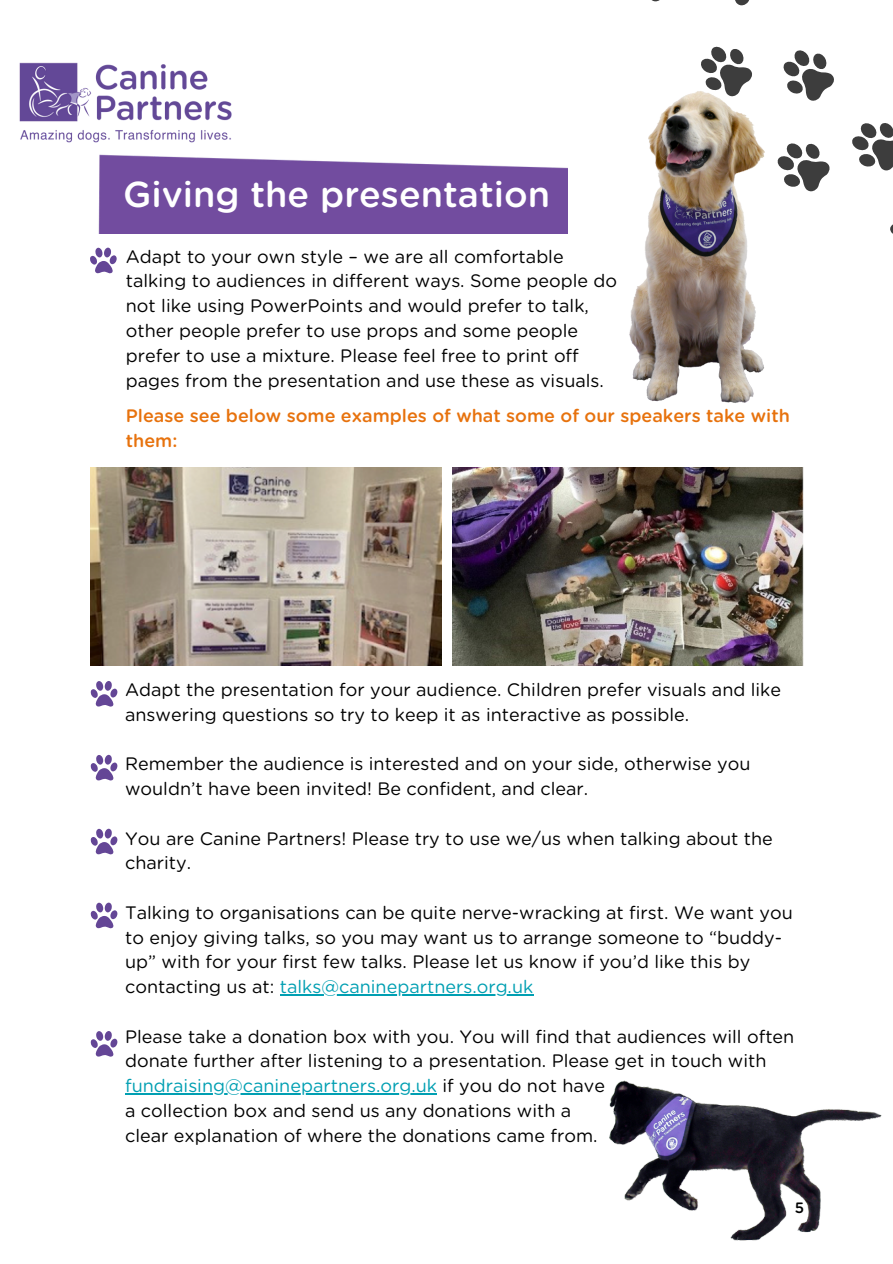
<style>
.page{position:relative;width:893px;height:1264px;background:#fff}
.page>*{position:absolute;margin:0;border:0;box-sizing:border-box;transform-origin:0 0}
.t1{font:500 36px "Gotham Rounded";color:#fff}
.t2{font:18px/24.8px "Gotham Rounded";color:#000}
.t3{font:500 18px/24.8px "Gotham Rounded";color:#e7720d}
.t4{font:500 15px "Gotham Rounded";color:#000}
.s1{color:#009fb2}
</style>
<div class="page">
<img style="left:90px;top:468px;width:351px;height:198px">
<img style="left:452px;top:468px;width:351px;height:198px">
<img style="left:19px;top:62px;width:213px;height:81px">
<img style="left:98px;top:154px;width:469px;height:79px">
<svg style="left:90px;top:247px;width:26px;height:26px"></svg>
<svg style="left:890px;top:224px;width:3px;height:10px"></svg>
<svg style="left:852px;top:123px;width:40px;height:48px"></svg>
<svg style="left:783px;top:50px;width:51px;height:51px"></svg>
<svg style="left:701px;top:46px;width:51px;height:43px"></svg>
<svg style="left:777px;top:143px;width:53px;height:49px"></svg>
<svg style="left:735px;top:0;width:14px;height:6px"></svg>
<svg style="left:651px;top:0;width:9px;height:2px"></svg>
<img style="left:629px;top:89px;width:136px;height:314px">
<svg style="left:90px;top:681px;width:27px;height:25px"></svg>
<svg style="left:90px;top:754px;width:27px;height:26px"></svg>
<svg style="left:90px;top:828px;width:27px;height:26px"></svg>
<svg style="left:90px;top:902px;width:27px;height:26px"></svg>
<svg style="left:90px;top:1031px;width:27px;height:25px"></svg>
<img style="left:480px;top:994px;width:402px;height:247px">
<hr style="left:280px;top:994px;width:253px;height:1px;background:#009fb2">
<hr style="left:125px;top:1093px;width:312px;height:1px;background:#009fb2">
<p class="t1" style="left:123px;top:178px;width:428px">Giving the presentation</p>
<p class="t2" style="left:126px;top:245px;width:492px">Adapt to your own style – we are all comfortable talking to audiences in different ways. Some people do not like using PowerPoints and would prefer to talk, other people prefer to use props and some people prefer to use a mixture. Please feel free to print off pages from the presentation and use these as visuals.</p>
<p class="t3" style="left:126px;top:404px;width:665px">Please see below some examples of what some of our speakers take with them:</p>
<p class="t2" style="left:125px;top:678px;width:657px">Adapt the presentation for your audience. Children prefer visuals and like answering questions so try to keep it as interactive as possible.</p>
<p class="t2" style="left:125px;top:752px;width:627px">Remember the audience is interested and on your side, otherwise you wouldn’t have been invited! Be confident, and clear.</p>
<p class="t2" style="left:125px;top:826px;width:649px">You are Canine Partners! Please try to use we/us when talking about the charity.</p>
<p class="t2" style="left:125px;top:901px;width:669px">Talking to organisations can be quite nerve-wracking at first. We want you to enjoy giving talks, so you may want us to arrange someone to “buddy&shy;up” with for your first few talks. Please let us know if you’d like this by contacting us at: <span class="s1">talks@caninepartners.org.uk</span></p>
<p class="t2" style="left:125px;top:1024px;width:670px">Please take a donation box with you. You will find that audiences will often donate further after listening to a presentation. Please get in touch with</p>
<p class="t2" style="left:125px;top:1074px;width:481px"><span class="s1">fundraising@caninepartners.org.uk</span> if you do not have a collection box and send us any donations with a</p>
<p class="t2" style="left:125px;top:1123px;width:474px">clear explanation of where the donations came from.</p>
<p class="t4" style="left:794px;top:1200px;width:11px">5</p>
</div>
